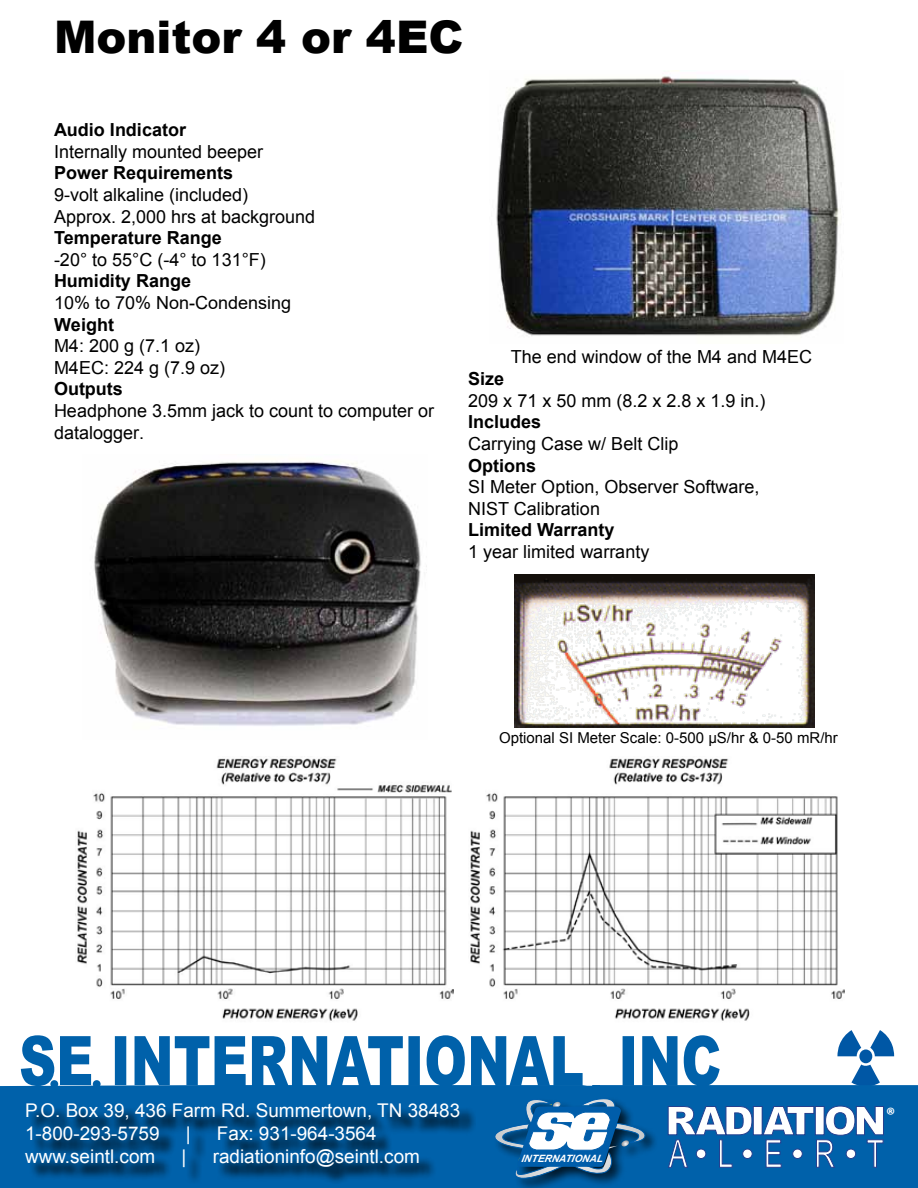
<style>
.page{position:relative;width:918px;height:1188px;background:#fff}
.page>*{position:absolute;margin:0;border:0;box-sizing:border-box;transform-origin:0 0}
.t1{font:900 45px "Arial";color:#000}
.t2{font:18.9px/22.6px "Arial";color:#fff}
.t3{font:18px/21.6px "Arial";color:#000}
.t4{font:700 18px "Arial";color:#000}
.t5{font:700 18px "Calibri";color:#fff}
.t6{font:15px "Arial";color:#000}
.t7{font:italic 700 10.05px "Arial";color:#fff}
</style>
<div class="page">
<img style="left:470px;top:758px;width:375px;height:263px">
<img style="left:77px;top:758px;width:377px;height:263px">
<img style="left:514px;top:575px;width:300px;height:153px">
<img style="left:496px;top:76px;width:345px;height:260px">
<img style="left:94px;top:460px;width:333px;height:266px">
<svg style="left:845px;top:1030px;width:41px;height:5px"></svg>
<svg style="left:0;top:1035px;width:918px;height:153px;fill:#0061aa"></svg>
<div style="left:26px;top:1105px;width:450px;height:79px;background:#000;opacity:.75"></div>
<svg style="left:50px;top:1080px;width:8px;height:8px"></svg>
<svg style="left:93px;top:1080px;width:8px;height:8px"></svg>
<div style="left:492px;top:1096px;width:166px;height:92px;background:#000;opacity:.75"></div>
<svg style="left:489px;top:1098px;width:158px;height:81px"></svg>
<div style="left:753px;top:1107px;width:9px;height:28px;background:#feffff"></div>
<div style="left:753px;top:1106px;width:9px;height:29px;border:1px solid #25408f"></div>
<svg style="left:762px;top:1106px;width:122px;height:62px"></svg>
<svg style="left:668px;top:1106px;width:85px;height:62px"></svg>
<h1 class="t1" style="left:54px;top:4px;width:411px">Monitor 4 or 4EC</h1>
<p class="t4" style="left:54px;top:118px;width:134px">Audio Indicator</p>
<p class="t3" style="left:54px;top:141px;width:211px">Internally mounted beeper</p>
<p class="t4" style="left:54px;top:161px;width:181px">Power Requirements</p>
<p class="t3" style="left:54px;top:184px;width:263px">9-volt alkaline (included)<br>Approx. 2,000 hrs at background</p>
<p class="t4" style="left:54px;top:226px;width:169px">Temperature Range</p>
<p class="t3" style="left:54px;top:249px;width:213px">-20° to 55°C (-4° to 131°F)</p>
<p class="t4" style="left:54px;top:268px;width:139px">Humidity Range</p>
<p class="t3" style="left:54px;top:292px;width:239px">10% to 70% Non-Condensing</p>
<p class="t4" style="left:54px;top:312px;width:61px">Weight</p>
<p class="t3" style="left:54px;top:335px;width:173px">M4: 200 g (7.1 oz)<br>M4EC: 224 g (7.9 oz)</p>
<p class="t4" style="left:54px;top:377px;width:70px">Outputs</p>
<p class="t3" style="left:54px;top:400px;width:382px">Headphone 3.5mm jack to count to computer or datalogger.</p>
<p class="t3" style="left:511px;top:346px;width:303px">The end window of the M4 and M4EC</p>
<p class="t4" style="left:468px;top:367px;width:38px">Size</p>
<p class="t3" style="left:468px;top:390px;width:299px">209 x 71 x 50 mm (8.2 x 2.8 x 1.9 in.)</p>
<p class="t4" style="left:468px;top:410px;width:75px">Includes</p>
<p class="t3" style="left:468px;top:433px;width:212px">Carrying Case w/ Belt Clip</p>
<p class="t4" style="left:468px;top:453px;width:70px">Options</p>
<p class="t3" style="left:468px;top:476px;width:293px">SI Meter Option, Observer Software,<br>NIST Calibration</p>
<p class="t4" style="left:468px;top:518px;width:148px">Limited Warranty</p>
<p class="t3" style="left:468px;top:541px;width:183px">1 year limited warranty</p>
<p class="t6" style="left:499px;top:728px;width:340px">Optional SI Meter Scale: 0-500 µS/hr &amp; 0-50 mR/hr</p>
<p class="t2" style="left:25px;top:1099px;width:437px">P.O. Box 39, 436 Farm Rd. Summertown, TN 38483<br>1-800-293-5759</p>
<p class="t2" style="left:186px;top:1122px;width:6px">|</p>
<p class="t2" style="left:217px;top:1122px;width:161px">Fax: 931-964-3564</p>
<p class="t2" style="left:25px;top:1145px;width:132px">www.seintl.com</p>
<p class="t2" style="left:182px;top:1145px;width:6px">|</p>
<p class="t2" style="left:213px;top:1145px;width:209px">radiationinfo@seintl.com</p>
<p class="t7" style="left:521px;top:1152px;width:85px">INTERNATIONAL</p>
<p class="t5" style="left:886px;top:1102px;width:11px">®</p>
</div>
